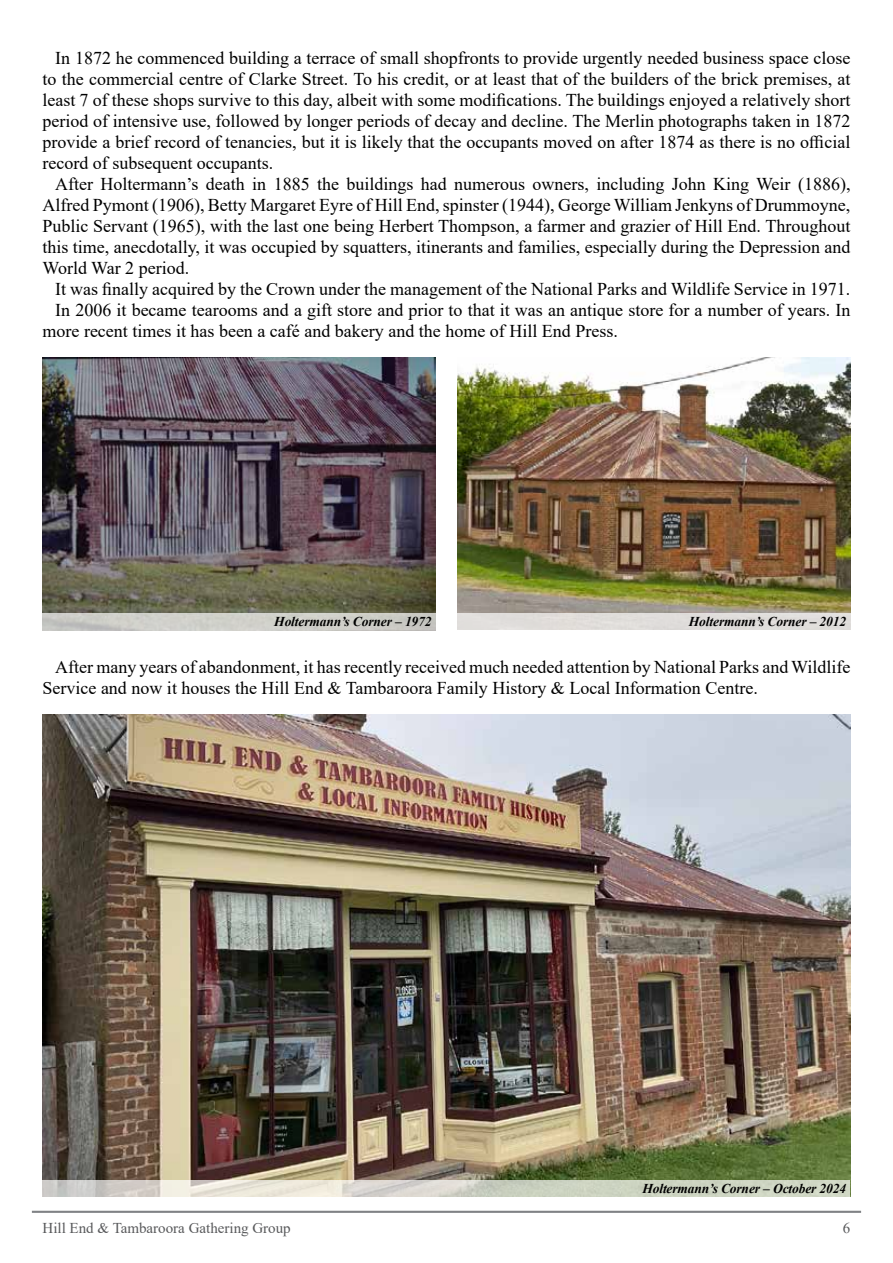
<style>
.page{position:relative;width:893px;height:1263px;background:#fff}
.page>*{position:absolute;margin:0;border:0;box-sizing:border-box;transform-origin:0 0}
.t1{font:18px/21px "Times New Roman";color:#000;text-align:justify}
.t2{font:15px "Times New Roman";color:#58595b}
.t3{font:italic 700 13.5px "Times New Roman";letter-spacing:-.01em;color:#000}
</style>
<div class="page">
<hr style="left:32px;top:1211px;width:829px;height:2px;background:#808285">
<img style="left:43px;top:357px;width:393px;height:256px">
<svg style="left:43px;top:613px;width:393px;height:18px;background:#ccccc7"></svg>
<img style="left:457px;top:357px;width:393px;height:256px">
<div style="left:457px;top:613px;width:393px;height:18px;background:#e0dddb"></div>
<img style="left:43px;top:715px;width:807px;height:465px">
<svg style="left:43px;top:1180px;width:807px;height:17px;background:#d5d7ca"></svg>
<p class="t1" style="left:43px;top:46px;width:809px;text-indent:13px">In 1872 he commenced building a terrace of small shopfronts to provide urgently needed business space close to the commercial centre of Clarke Street. To his credit, or at least that of the builders of the brick premises, at least 7 of these shops survive to this day, albeit with some modifications. The buildings enjoyed a relatively short period of intensive use, followed by longer periods of decay and decline. The Merlin photographs taken in 1872 provide a brief record of tenancies, but it is likely that the occupants moved on after 1874 as there is no official record of subsequent occupants.</p>
<p class="t1" style="left:43px;top:172px;width:809px;text-indent:13px">After Holtermann’s death in 1885 the buildings had numerous owners, including John King Weir (1886), Alfred Pymont (1906), Betty Margaret Eyre of Hill End, spinster (1944), George William Jenkyns of Drummoyne, Public Servant (1965), with the last one being Herbert Thompson, a farmer and grazier of Hill End. Throughout this time, anecdotally, it was occupied by squatters, itinerants and families, especially during the Depression and World War 2 period.</p>
<p class="t1" style="left:55px;top:277px;width:797px">It was finally acquired by the Crown under the management of the National Parks and Wildlife Service in 1971.</p>
<p class="t1" style="left:55px;top:298px;width:797px">In 2006 it became tearooms and a gift store and prior to that it was an antique store for a number of years. In</p>
<p class="t1" style="left:43px;top:320px;width:577px">more recent times it has been a café and bakery and the home of Hill End Press.</p>
<p class="t3" style="left:274px;top:612px;width:159px">Holtermann’s Corner – 1972</p>
<p class="t3" style="left:689px;top:612px;width:159px">Holtermann’s Corner – 2012</p>
<p class="t1" style="left:43px;top:656px;width:809px;text-indent:13px">After many years of abandonment, it has recently received much needed attention by National Parks and Wildlife<br>Service and now it houses the Hill End &amp; Tambaroora Family History &amp; Local Information Centre.</p>
<p class="t3" style="left:642px;top:1179px;width:205px">Holtermann’s Corner – October 2024</p>
<p class="t2" style="left:43px;top:1217px;width:250px">Hill End &amp; Tambaroora Gathering Group</p>
<p class="t2" style="left:843px;top:1217px;width:9px">6</p>
</div>
